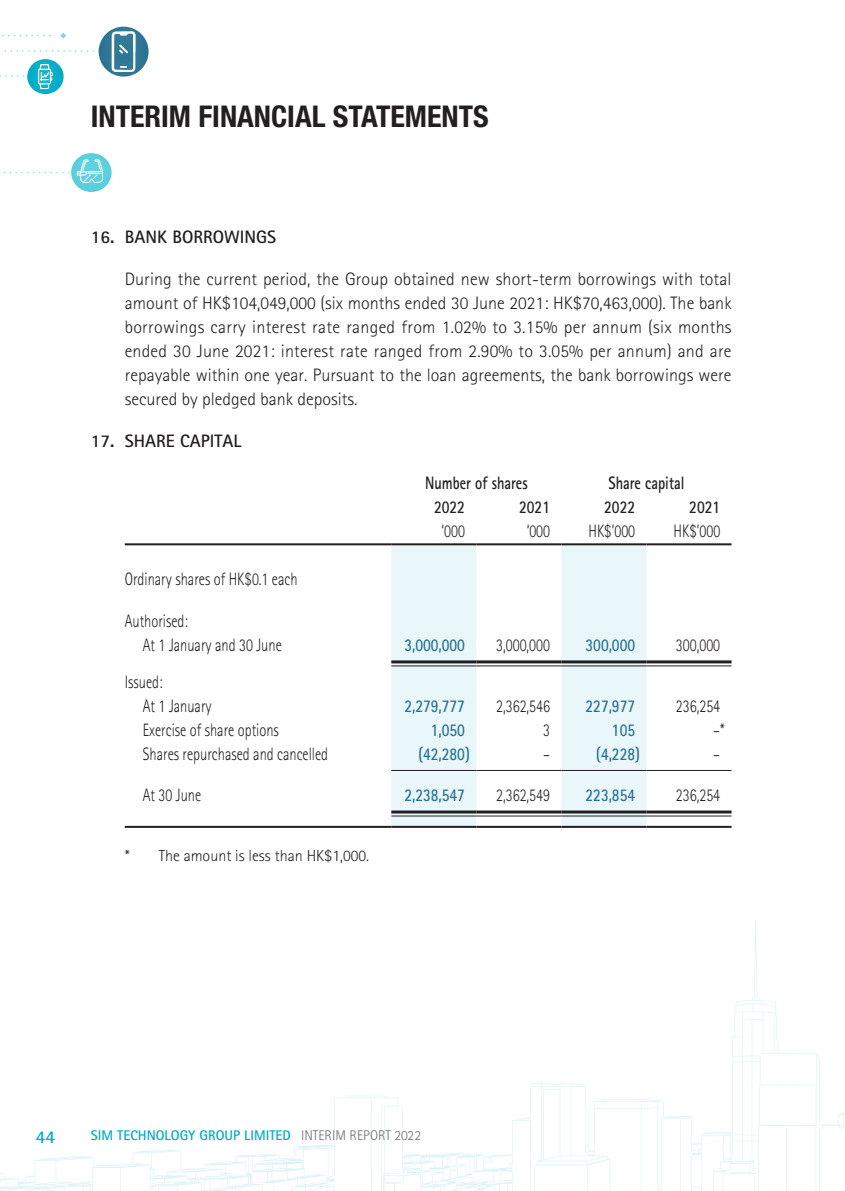
<style>
.page{position:relative;width:845px;height:1191px;background:#fff}
.page>*{position:absolute;margin:0;border:0;box-sizing:border-box;transform-origin:0 0}
.t1{font:700 condensed 30px "Helvetica Neue LT Std";color:#231f20}
.t2{font:300 18px/24px "Rotis Sans Serif Std";color:#231f20;text-align:justify}
.t3{font:300 18px/24px "Rotis Sans Serif Std";color:#231f20;scale:.8 1}
.t4{font:700 18px "Rotis Sans Serif Std";color:#287293;scale:.8 1}
.t5{font:700 18px "Rotis Sans Serif Std";color:#231f20;scale:.8 1}
.t6{font:700 18px "Rotis Sans Serif Std";color:#231f20}
.t7{font:700 18px "Rotis Sans Serif Std";color:#00acc8}
.t8{font:300 16px "Rotis Sans Serif Std";color:#231f20}
.t9{font:700 14px "Rotis Sans Serif Std";color:#00acc8}
.s1{font-weight:300;color:#6c6d70}
</style>
<div class="page">
<svg style="left:0;top:922px;width:845px;height:269px"></svg>
<div style="left:65px;top:147px;width:50px;height:48px;background:#fff;opacity:.3"></div>
<div style="left:73px;top:166px;width:27px;height:26px;background:#fff;opacity:.3"></div>
<div style="left:82px;top:163px;width:26px;height:27px;background:#fff;opacity:.3"></div>
<div style="left:77px;top:164px;width:25px;height:24px;background:#5acfde"></div>
<svg style="left:3px;top:159px;width:100px;height:24px"></svg>
<div style="left:98px;top:18px;width:50px;height:67px;background:#fff;opacity:.3"></div>
<div style="left:108px;top:33px;width:31px;height:32px;background:#317897"></div>
<div style="left:109px;top:54px;width:29px;height:27px;background:#fff;opacity:.3"></div>
<div style="left:29px;top:55px;width:32px;height:43px;background:#fff;opacity:.3"></div>
<svg style="left:0;top:31px;width:136px;height:58px"></svg>
<svg style="left:391px;top:545px;width:255px;height:281px;fill:#e9f6fa"></svg>
<hr style="left:125px;top:543px;width:266px;height:2px;background:#231f20">
<hr style="left:391px;top:543px;width:85px;height:2px;background:#231f20">
<hr style="left:476px;top:543px;width:85px;height:2px;background:#231f20">
<hr style="left:561px;top:543px;width:85px;height:2px;background:#231f20">
<hr style="left:646px;top:543px;width:85px;height:2px;background:#231f20">
<hr style="left:391px;top:660px;width:85px;height:3px;background:#231f20">
<hr style="left:391px;top:665px;width:85px;height:1px;background:#231f20">
<hr style="left:476px;top:660px;width:85px;height:3px;background:#231f20">
<hr style="left:476px;top:665px;width:85px;height:1px;background:#231f20">
<hr style="left:561px;top:660px;width:85px;height:3px;background:#231f20">
<hr style="left:561px;top:665px;width:85px;height:1px;background:#231f20">
<hr style="left:646px;top:660px;width:85px;height:3px;background:#231f20">
<hr style="left:646px;top:665px;width:85px;height:1px;background:#231f20">
<hr style="left:391px;top:770px;width:85px;height:1px;background:#231f20">
<hr style="left:476px;top:770px;width:85px;height:1px;background:#231f20">
<hr style="left:561px;top:770px;width:85px;height:1px;background:#231f20">
<hr style="left:646px;top:770px;width:85px;height:1px;background:#231f20">
<hr style="left:391px;top:810px;width:85px;height:3px;background:#231f20">
<hr style="left:391px;top:815px;width:85px;height:1px;background:#231f20">
<hr style="left:476px;top:810px;width:85px;height:3px;background:#231f20">
<hr style="left:476px;top:815px;width:85px;height:1px;background:#231f20">
<hr style="left:561px;top:810px;width:85px;height:3px;background:#231f20">
<hr style="left:561px;top:815px;width:85px;height:1px;background:#231f20">
<hr style="left:646px;top:810px;width:85px;height:3px;background:#231f20">
<hr style="left:646px;top:815px;width:85px;height:1px;background:#231f20">
<hr style="left:125px;top:826px;width:266px;height:2px;background:#231f20">
<hr style="left:391px;top:826px;width:85px;height:2px;background:#231f20">
<hr style="left:476px;top:826px;width:85px;height:2px;background:#231f20">
<hr style="left:561px;top:826px;width:85px;height:2px;background:#231f20">
<hr style="left:646px;top:826px;width:85px;height:2px;background:#231f20">
<h1 class="t1" style="left:91px;top:98px;width:399px">INTERIM FINANCIAL STATEMENTS</h1>
<p class="t6" style="left:91px;top:225px;width:187px">16. BANK BORROWINGS</p>
<p class="t2" style="left:125px;top:267px;width:608px">During the current period, the Group obtained new short-term borrowings with total amount of HK$104,049,000 (six months ended 30 June 2021: HK$70,463,000). The bank borrowings carry interest rate ranged from 1.02% to 3.15% per annum (six months ended 30 June 2021: interest rate ranged from 2.90% to 3.05% per annum) and are repayable within one year. Pursuant to the loan agreements, the bank borrowings were secured by pledged bank deposits.</p>
<p class="t6" style="left:91px;top:429px;width:152px">17. SHARE CAPITAL</p>
<p class="t5" style="left:425px;top:471px;width:130px">Number of shares</p>
<p class="t5" style="left:608px;top:471px;width:96px">Share capital</p>
<p class="t5" style="left:434px;top:495px;width:40px">2022</p>
<p class="t5" style="left:519px;top:495px;width:40px">2021</p>
<p class="t5" style="left:604px;top:495px;width:40px">2022</p>
<p class="t5" style="left:689px;top:495px;width:40px">2021</p>
<p class="t3" style="left:441px;top:519px;width:31px">‘000</p>
<p class="t3" style="left:526px;top:519px;width:31px">‘000</p>
<p class="t3" style="left:588px;top:519px;width:60px">HK$’000</p>
<p class="t3" style="left:673px;top:519px;width:60px">HK$’000</p>
<p class="t3" style="left:125px;top:567px;width:217px">Ordinary shares of HK$0.1 each</p>
<p class="t3" style="left:143px;top:609px;width:175px;text-indent:-18px">Authorised:<br>At 1 January and 30 June</p>
<p class="t4" style="left:404px;top:633px;width:77px">3,000,000</p>
<p class="t3" style="left:496px;top:633px;width:69px">3,000,000</p>
<p class="t4" style="left:585px;top:633px;width:63px">300,000</p>
<p class="t3" style="left:676px;top:633px;width:57px">300,000</p>
<p class="t3" style="left:143px;top:670px;width:87px;text-indent:-18px">Issued:<br>At 1 January</p>
<p class="t4" style="left:404px;top:694px;width:77px">2,279,777</p>
<p class="t3" style="left:496px;top:694px;width:69px">2,362,546</p>
<p class="t4" style="left:585px;top:694px;width:63px">227,977</p>
<p class="t3" style="left:676px;top:694px;width:57px">236,254</p>
<p class="t3" style="left:143px;top:718px;width:171px">Exercise of share options</p>
<p class="t4" style="left:431px;top:718px;width:44px">1,050</p>
<p class="t3" style="left:543px;top:718px;width:10px">3</p>
<p class="t4" style="left:612px;top:718px;width:30px">105</p>
<p class="t3" style="left:713px;top:718px;width:16px">–*</p>
<p class="t3" style="left:143px;top:742px;width:233px">Shares repurchased and cancelled</p>
<p class="t4" style="left:418px;top:742px;width:66px">(42,280)</p>
<p class="t3" style="left:543px;top:742px;width:10px">–</p>
<p class="t4" style="left:596px;top:742px;width:56px">(4,228)</p>
<p class="t3" style="left:713px;top:742px;width:10px">–</p>
<p class="t3" style="left:143px;top:783px;width:74px">At 30 June</p>
<p class="t4" style="left:404px;top:783px;width:77px">2,238,547</p>
<p class="t3" style="left:496px;top:783px;width:69px">2,362,549</p>
<p class="t4" style="left:585px;top:783px;width:63px">223,854</p>
<p class="t3" style="left:676px;top:783px;width:57px">236,254</p>
<p class="t8" style="left:125px;top:846px;width:246px">* The amount is less than HK$1,000.</p>
<p class="t7" style="left:36px;top:1125px;width:21px">44</p>
<p class="t9" style="left:91px;top:1126px;width:332px">SIM TECHNOLOGY GROUP LIMITED <span class="s1">INTERIM REPORT 2022</span></p>
</div>
